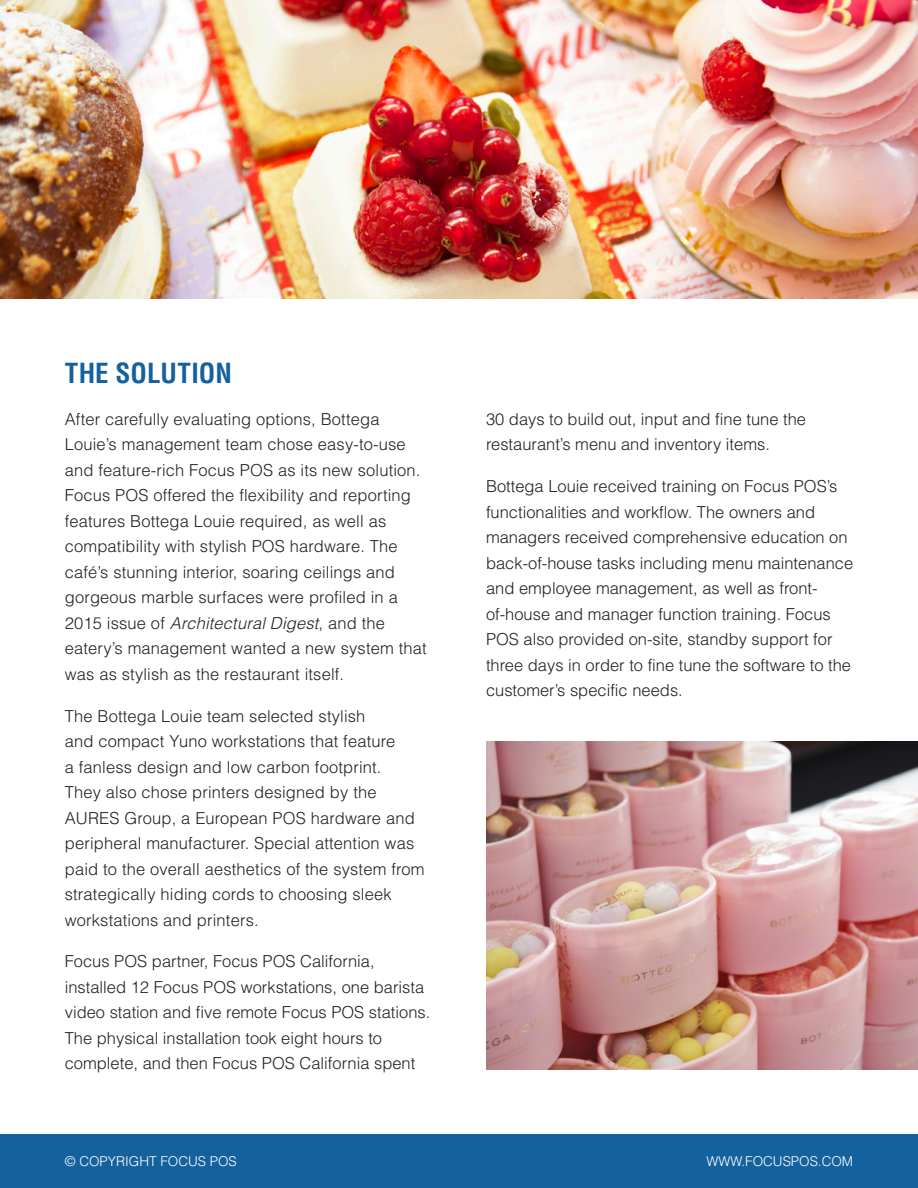
<style>
.page{position:relative;width:918px;height:1188px;background:#fff}
.page>*{position:absolute;margin:0;border:0;box-sizing:border-box;transform-origin:0 0}
.t1{font:700 condensed 27px "Helvetica LT Std";letter-spacing:.005em;color:#15619d}
.t2{font:300 16.5px/25.5px "Helvetica LT Std";letter-spacing:.01em;color:#231f20}
.t3{font:300 13.5px "Helvetica LT Std";color:#fff}
.s1{font-style:italic}
</style>
<div class="page">
<div style="left:0;top:1134px;width:918px;height:54px;background:#15619d"></div>
<img style="left:0;top:0;width:918px;height:299px">
<img style="left:486px;top:741px;width:432px;height:328px">
<p class="t1" style="left:65px;top:356px;width:169px">THE SOLUTION</p>
<p class="t2" style="left:65px;top:406px;width:363px">After carefully evaluating options, Bottega Louie’s management team chose easy-to-use and feature-rich Focus POS as its new solution.<br>Focus POS offered the flexibility and reporting features Bottega Louie required, as well as compatibility with stylish POS hardware. The café’s stunning interior, soaring ceilings and gorgeous marble surfaces were profiled in a 2015 issue of <span class="s1">Architectural Digest</span>, and the eatery’s management wanted a new system that was as stylish as the restaurant itself.</p>
<p class="t2" style="left:65px;top:703px;width:361px">The Bottega Louie team selected stylish<br>and compact Yuno workstations that feature<br>a fanless design and low carbon footprint.<br>They also chose printers designed by the AURES Group, a European POS hardware and peripheral manufacturer. Special attention was paid to the overall aesthetics of the system from strategically hiding cords to choosing sleek workstations and printers.</p>
<p class="t2" style="left:65px;top:948px;width:367px">Focus POS partner, Focus POS California, installed 12 Focus POS workstations, one barista video station and five remote Focus POS stations.<br>The physical installation took eight hours to complete, and then Focus POS California spent</p>
<p class="t2" style="left:486px;top:406px;width:322px">30 days to build out, input and fine tune the restaurant’s menu and inventory items.</p>
<p class="t2" style="left:486px;top:473px;width:369px">Bottega Louie received training on Focus POS’s functionalities and workflow. The owners and managers received comprehensive education on back-of-house tasks including menu maintenance and employee management, as well as front&shy;of-house and manager function training. Focus POS also provided on-site, standby support for three days in order to fine tune the software to the customer’s specific needs.</p>
<p class="t3" style="left:65px;top:1153px;width:174px">© COPYRIGHT FOCUS POS</p>
<p class="t3" style="left:706px;top:1153px;width:148px">WWW.FOCUSPOS.COM</p>
</div>
